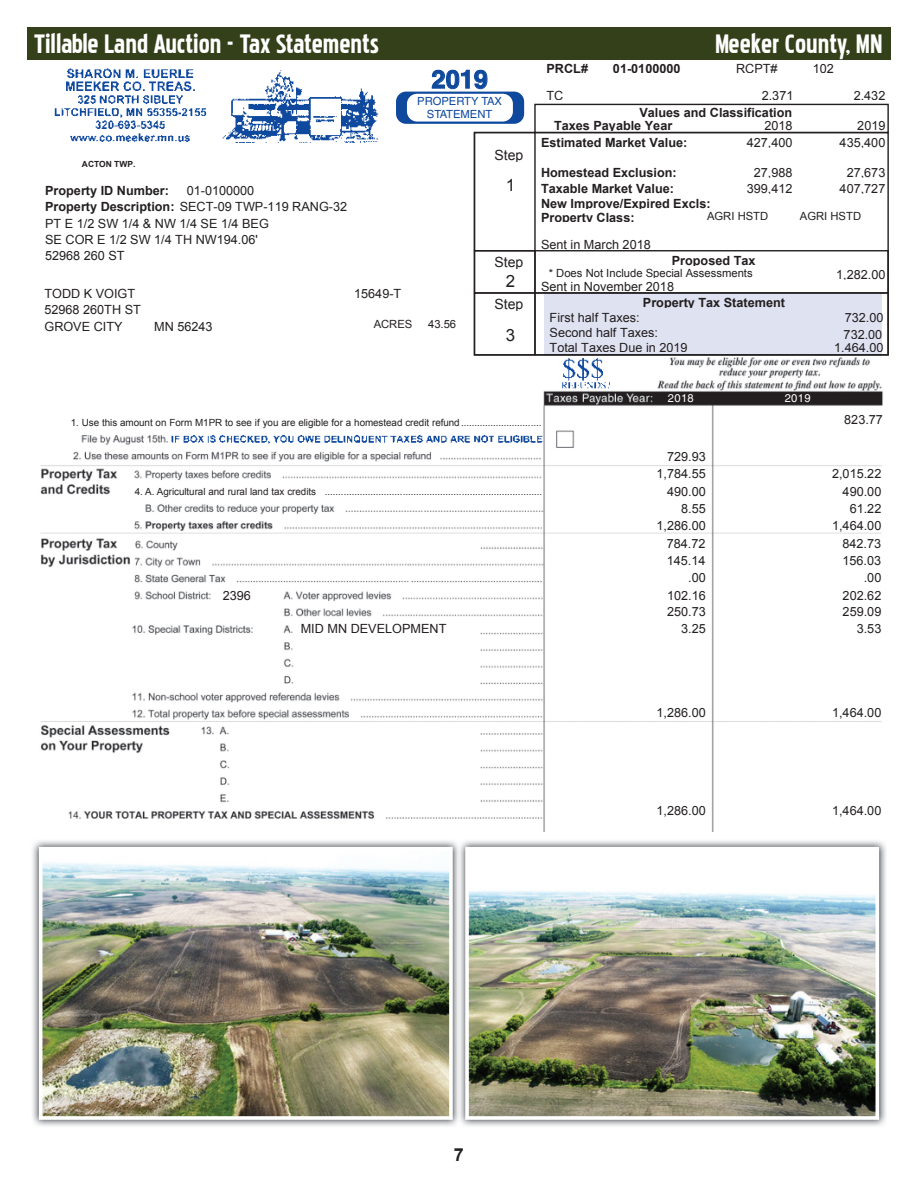
<style>
.page{position:relative;width:918px;height:1188px;background:#fff}
.page>*{position:absolute;margin:0;border:0;box-sizing:border-box;transform-origin:0 0}
.t1{font:33px "Pakenham";color:#fff}
.t2{font:700 25.35px "Helvetica";color:#0f499d}
.t3{font:700 18px "Arial";color:#231f20}
.t4{font:16.95px "Arial";color:#231f20}
.t5{font:14.1px "Arial";color:#231f20}
.t6{font:12.6px "Arial";color:#231f20}
.t7{font:700 12.6px "Arial";color:#231f20}
.t8{font:11.25px "Arial";color:#231f20}
.t9{font:11.25px/12.6px "Helvetica";color:#0f499d;text-align:center}
.t10{font:11.25px "Helvetica";letter-spacing:.03em;color:#fff}
.t11{font:9.9px "Arial";letter-spacing:-.005em;color:#231f20}
.t12{font:700 8.4px "Arial";color:#231f20}
.s1{font-weight:700}
</style>
<div class="page">
<img style="left:28px;top:59px;width:862px;height:773px">
<div style="left:396px;top:92px;width:128px;height:32px;background:#0f499d;border-radius:10px"></div>
<div style="left:407px;top:94px;width:106px;height:28px;background:#fff;border-radius:10px"></div>
<div style="left:544px;top:293px;width:338px;height:63px;background:#dfe2f1"></div>
<svg style="left:431px;top:69px;width:57px;height:20px"></svg>
<div style="left:534px;top:104px;width:355px;height:29px;border:1px solid #231f20"></div>
<div style="left:534px;top:292px;width:355px;height:64px;border:1px solid #231f20"></div>
<div style="left:474px;top:292px;width:62px;height:64px;border:1px solid #231f20"></div>
<div style="left:534px;top:250px;width:355px;height:44px;border:1px solid #231f20"></div>
<div style="left:474px;top:250px;width:62px;height:44px;border:1px solid #231f20"></div>
<div style="left:474px;top:132px;width:62px;height:119px;border:1px solid #231f20"></div>
<img style="left:32px;top:841px;width:426px;height:285px">
<img style="left:44px;top:852px;width:404px;height:263px">
<div style="left:39px;top:847px;width:414px;height:273px;border:4px solid #fff"></div>
<img style="left:460px;top:841px;width:426px;height:285px">
<img style="left:470px;top:852px;width:404px;height:263px">
<div style="left:465px;top:847px;width:414px;height:273px;border:4px solid #fff"></div>
<div style="left:27px;top:27px;width:864px;height:32px;background:#34401a"></div>
<h1 class="t1" style="left:34px;top:29px;width:347px">Tillable Land Auction - Tax Statements</h1>
<h1 class="t1" style="left:715px;top:29px;width:169px">Meeker County, MN</h1>
<h2 class="t2" style="left:432px;top:64px;width:58px">2019</h2>
<p class="t9" style="left:417px;top:95px;width:86px">PROPERTY TAX<br>STATEMENT</p>
<p class="t7" style="left:547px;top:60px;width:43px">PRCL#</p>
<p class="t6" style="left:547px;top:87px;width:18px">TC</p>
<p class="t7" style="left:613px;top:60px;width:69px">01-0100000</p>
<p class="t6" style="left:736px;top:60px;width:43px">RCPT#</p>
<p class="t6" style="left:813px;top:60px;width:23px">102</p>
<p class="t6" style="left:762px;top:87px;width:33px">2,371</p>
<p class="t6" style="left:854px;top:87px;width:33px">2,432</p>
<p class="t7" style="left:640px;top:104px;width:154px">Values and Classification</p>
<p class="t7" style="left:554px;top:118px;width:120px">Taxes Payable Year</p>
<p class="t6" style="left:765px;top:118px;width:30px">2018</p>
<p class="t6" style="left:857px;top:118px;width:30px">2019</p>
<p class="t12" style="left:82px;top:158px;width:55px">ACTON TWP.</p>
<p class="t7" style="left:45px;top:182px;width:125px">Property ID Number:</p>
<p class="t6" style="left:187px;top:182px;width:69px">01-0100000</p>
<p class="t6" style="left:45px;top:199px;width:304px"><span class="s1">Property Description:</span> SECT-09 TWP-119 RANG-32</p>
<p class="t6" style="left:45px;top:216px;width:225px">PT E 1/2 SW 1/4 &amp; NW 1/4 SE 1/4 BEG</p>
<p class="t5" style="left:494px;top:146px;width:30px">Step</p>
<h3 class="t4" style="left:506px;top:174px;width:11px">1</h3>
<p class="t7" style="left:541px;top:135px;width:148px">Estimated Market Value:</p>
<p class="t6" style="left:747px;top:135px;width:47px">427,400</p>
<p class="t6" style="left:840px;top:135px;width:47px">435,400</p>
<p class="t6" style="left:754px;top:164px;width:40px">27,988</p>
<p class="t6" style="left:847px;top:164px;width:40px">27,673</p>
<p class="t7" style="left:541px;top:164px;width:137px">Homestead Exclusion:</p>
<p class="t7" style="left:541px;top:209px;width:95px">Property Class:</p>
<p class="t6" style="left:747px;top:180px;width:47px">399,412</p>
<p class="t6" style="left:840px;top:180px;width:47px">407,727</p>
<p class="t7" style="left:541px;top:180px;width:135px">Taxable Market Value:</p>
<p class="t7" style="left:541px;top:195px;width:171px">New Improve/Expired Excls:</p>
<p class="t8" style="left:707px;top:209px;width:63px">AGRI HSTD</p>
<p class="t8" style="left:800px;top:209px;width:63px">AGRI HSTD</p>
<p class="t6" style="left:45px;top:231px;width:214px">SE COR E 1/2 SW 1/4 TH NW194.06'</p>
<p class="t6" style="left:541px;top:236px;width:111px">Sent in March 2018</p>
<p class="t6" style="left:45px;top:248px;width:81px">52968 260 ST</p>
<p class="t6" style="left:44px;top:285px;width:92px">TODD K VOIGT</p>
<p class="t6" style="left:44px;top:302px;width:98px">52968 260TH ST</p>
<p class="t6" style="left:44px;top:319px;width:80px">GROVE CITY</p>
<p class="t6" style="left:154px;top:319px;width:60px">MN 56243</p>
<p class="t6" style="left:354px;top:285px;width:49px">15649-T</p>
<p class="t8" style="left:374px;top:316px;width:40px">ACRES</p>
<p class="t8" style="left:428px;top:316px;width:30px">43.56</p>
<p class="t5" style="left:494px;top:253px;width:30px">Step</p>
<h3 class="t4" style="left:506px;top:270px;width:11px">2</h3>
<p class="t7" style="left:672px;top:253px;width:85px">Proposed Tax</p>
<p class="t8" style="left:549px;top:266px;width:205px">* Does Not Include Special Assessments</p>
<p class="t6" style="left:541px;top:278px;width:135px">Sent in November 2018</p>
<p class="t5" style="left:494px;top:295px;width:30px">Step</p>
<p class="t7" style="left:643px;top:294px;width:144px">Property Tax Statement</p>
<p class="t6" style="left:550px;top:309px;width:92px">First half Taxes:</p>
<h3 class="t4" style="left:506px;top:324px;width:11px">3</h3>
<p class="t6" style="left:550px;top:324px;width:110px">Second half Taxes:</p>
<p class="t6" style="left:550px;top:339px;width:139px">Total Taxes Due in 2019</p>
<p class="t6" style="left:836px;top:267px;width:51px">1,282.00</p>
<p class="t6" style="left:845px;top:309px;width:40px">732.00</p>
<p class="t6" style="left:844px;top:326px;width:40px">732.00</p>
<p class="t6" style="left:834px;top:339px;width:51px">1,464.00</p>
<p class="t10" style="left:668px;top:391px;width:27px">2018</p>
<p class="t10" style="left:785px;top:391px;width:27px">2019</p>
<p class="t11" style="left:71px;top:416px;width:472px">1. Use this amount on Form M1PR to see if you are eligible for a homestead credit refund..............................</p>
<p class="t6" style="left:844px;top:411px;width:40px">823.77</p>
<p class="t6" style="left:667px;top:448px;width:40px">729.93</p>
<p class="t6" style="left:657px;top:466px;width:51px">1,784.55</p>
<p class="t6" style="left:832px;top:466px;width:51px">2,015.22</p>
<p class="t11" style="left:135px;top:485px;width:409px">4. A. Agricultural and rural land tax credits .................................................................................</p>
<p class="t6" style="left:667px;top:483px;width:40px">490.00</p>
<p class="t6" style="left:843px;top:483px;width:40px">490.00</p>
<p class="t6" style="left:681px;top:500px;width:26px">8.55</p>
<p class="t6" style="left:850px;top:500px;width:33px">61.22</p>
<p class="t6" style="left:657px;top:517px;width:51px">1,286.00</p>
<p class="t6" style="left:832px;top:517px;width:51px">1,464.00</p>
<p class="t6" style="left:667px;top:535px;width:40px">784.72</p>
<p class="t6" style="left:842px;top:535px;width:40px">842.73</p>
<p class="t6" style="left:667px;top:552px;width:40px">145.14</p>
<p class="t6" style="left:842px;top:552px;width:40px">156.03</p>
<p class="t6" style="left:688px;top:570px;width:19px">.00</p>
<p class="t6" style="left:864px;top:570px;width:19px">.00</p>
<p class="t6" style="left:223px;top:588px;width:30px">2396</p>
<p class="t6" style="left:667px;top:587px;width:40px">102.16</p>
<p class="t6" style="left:843px;top:587px;width:40px">202.62</p>
<p class="t6" style="left:667px;top:604px;width:40px">250.73</p>
<p class="t6" style="left:843px;top:604px;width:40px">259.09</p>
<p class="t6" style="left:301px;top:620px;width:147px">MID MN DEVELOPMENT</p>
<p class="t6" style="left:681px;top:620px;width:26px">3.25</p>
<p class="t6" style="left:857px;top:620px;width:26px">3.53</p>
<p class="t6" style="left:657px;top:705px;width:51px">1,286.00</p>
<p class="t6" style="left:832px;top:705px;width:51px">1,464.00</p>
<p class="t6" style="left:657px;top:802px;width:51px">1,286.00</p>
<p class="t6" style="left:832px;top:802px;width:51px">1,464.00</p>
<h3 class="t3" style="left:454px;top:1143px;width:12px">7</h3>
</div>
